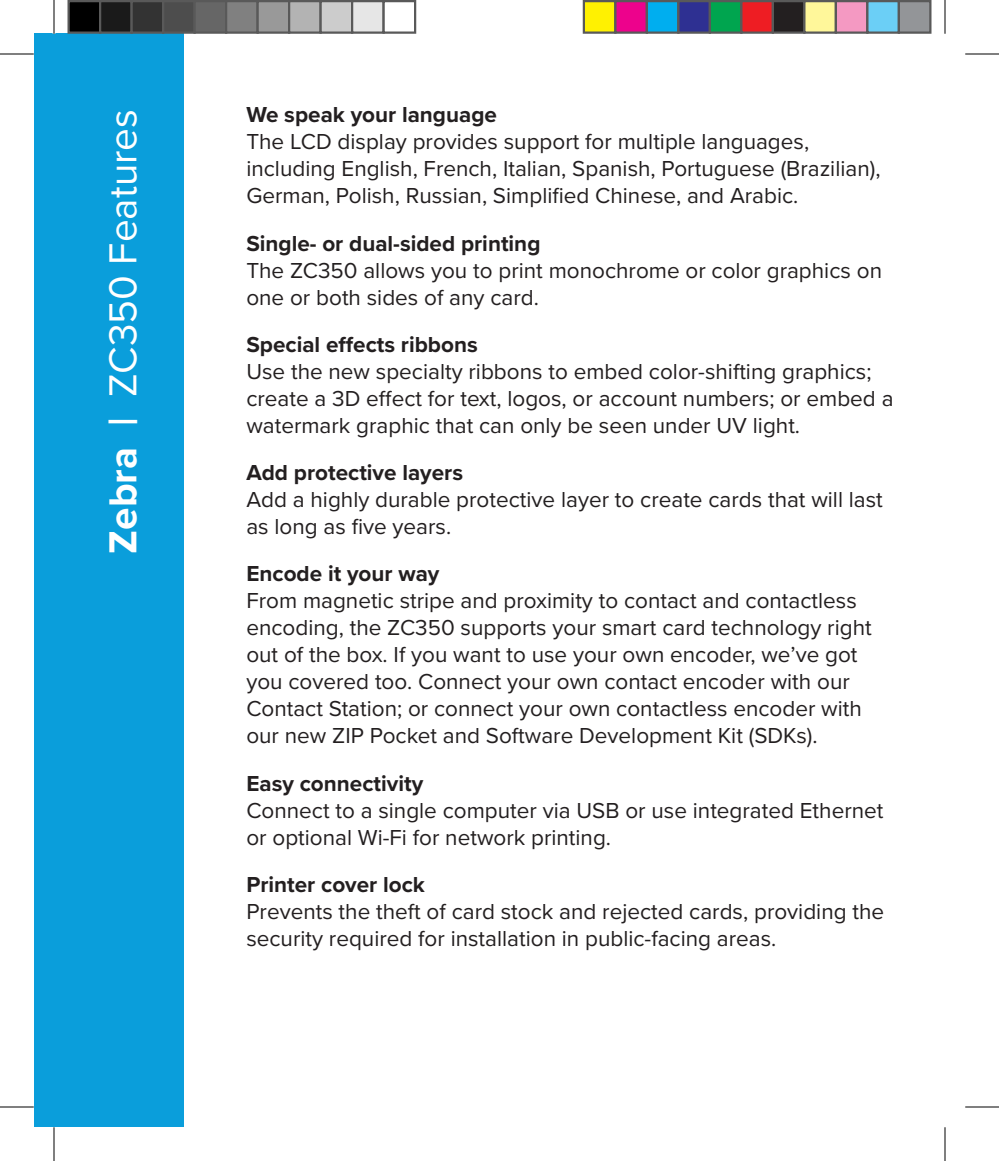
<style>
.page{position:relative;width:999px;height:1161px;background:#fff}
.page>*{position:absolute;margin:0;border:0;box-sizing:border-box;transform-origin:0 0}
.t1{font:40.5px "Proxima Nova";color:#fff}
.t2{font:22.5px/27px "Proxima Nova";color:#231f20}
.t3{font:700 22.5px "Proxima Nova";color:#231f20}
.s1{font-weight:700}
</style>
<div class="page">
<div style="left:34px;top:34px;width:150px;height:1093px;background:#0a9edb"></div>
<hr style="left:0;top:54px;width:34px;height:1px;background:#000">
<hr style="left:965px;top:54px;width:34px;height:1px;background:#000">
<hr style="left:0;top:1107px;width:34px;height:1px;background:#000">
<hr style="left:965px;top:1107px;width:34px;height:1px;background:#000">
<hr style="left:54px;top:0;width:1px;height:34px;background:#000">
<hr style="left:54px;top:1127px;width:1px;height:34px;background:#000">
<hr style="left:945px;top:0;width:1px;height:34px;background:#000">
<hr style="left:945px;top:1127px;width:1px;height:34px;background:#000">
<div style="left:69px;top:1px;width:31px;height:32px;background:#000"></div>
<div style="left:68px;top:0;width:33px;height:34px;border:2px solid #595959"></div>
<div style="left:100px;top:1px;width:32px;height:32px;background:#1a1a1a"></div>
<div style="left:99px;top:0;width:34px;height:34px;border:2px solid #595959"></div>
<div style="left:132px;top:1px;width:31px;height:32px;background:#333"></div>
<div style="left:130px;top:0;width:34px;height:34px;border:2px solid #595959"></div>
<div style="left:163px;top:1px;width:32px;height:32px;background:#4d4d4d"></div>
<div style="left:162px;top:0;width:34px;height:34px;border:2px solid #595959"></div>
<div style="left:195px;top:1px;width:31px;height:32px;background:#666"></div>
<div style="left:194px;top:0;width:33px;height:34px;border:2px solid #595959"></div>
<div style="left:226px;top:1px;width:32px;height:32px;background:#808080"></div>
<div style="left:225px;top:0;width:34px;height:34px;border:2px solid #595959"></div>
<div style="left:258px;top:1px;width:31px;height:32px;background:#999"></div>
<div style="left:256px;top:0;width:34px;height:34px;border:2px solid #595959"></div>
<div style="left:289px;top:1px;width:32px;height:32px;background:#b3b3b3"></div>
<div style="left:288px;top:0;width:34px;height:34px;border:2px solid #595959"></div>
<div style="left:321px;top:1px;width:31px;height:32px;background:#ccc"></div>
<div style="left:320px;top:0;width:33px;height:34px;border:2px solid #595959"></div>
<div style="left:352px;top:1px;width:32px;height:32px;background:#e6e6e6"></div>
<div style="left:351px;top:0;width:34px;height:34px;border:2px solid #595959"></div>
<div style="left:382px;top:0;width:34px;height:34px;border:2px solid #595959"></div>
<div style="left:584px;top:1px;width:31px;height:32px;background:#fff101"></div>
<div style="left:583px;top:0;width:33px;height:34px;border:2px solid #595959"></div>
<div style="left:615px;top:1px;width:32px;height:32px;background:#ed028c"></div>
<div style="left:614px;top:0;width:34px;height:34px;border:2px solid #595959"></div>
<div style="left:647px;top:1px;width:31px;height:32px;background:#00aeef"></div>
<div style="left:646px;top:0;width:34px;height:34px;border:2px solid #595959"></div>
<div style="left:678px;top:1px;width:32px;height:32px;background:#2e3092"></div>
<div style="left:677px;top:0;width:34px;height:34px;border:2px solid #595959"></div>
<div style="left:710px;top:1px;width:31px;height:32px;background:#00a54f"></div>
<div style="left:709px;top:0;width:33px;height:34px;border:2px solid #595959"></div>
<div style="left:741px;top:1px;width:32px;height:32px;background:#ee1d23"></div>
<div style="left:740px;top:0;width:34px;height:34px;border:2px solid #595959"></div>
<div style="left:773px;top:1px;width:31px;height:32px;background:#231f20"></div>
<div style="left:772px;top:0;width:34px;height:34px;border:2px solid #595959"></div>
<div style="left:804px;top:1px;width:32px;height:32px;background:#fff79a"></div>
<div style="left:803px;top:0;width:34px;height:34px;border:2px solid #595959"></div>
<div style="left:836px;top:1px;width:31px;height:32px;background:#f499c2"></div>
<div style="left:835px;top:0;width:33px;height:34px;border:2px solid #595959"></div>
<div style="left:867px;top:1px;width:32px;height:32px;background:#6bcff6"></div>
<div style="left:866px;top:0;width:34px;height:34px;border:2px solid #595959"></div>
<div style="left:899px;top:1px;width:31px;height:32px;background:#939598"></div>
<div style="left:898px;top:0;width:34px;height:34px;border:2px solid #595959"></div>
<h1 class="t1" style="left:93px;top:554px;width:446px;rotate:-90deg"><span class="s1">Zebra |</span> ZC350 Features</h1>
<p class="t3" style="left:246px;top:98px;width:252px">We speak your language</p>
<p class="t2" style="left:246px;top:127px;width:636px">The LCD display provides support for multiple languages, including English, French, Italian, Spanish, Portuguese (Brazilian),<br>German, Polish, Russian, Simplified Chinese, and Arabic.</p>
<p class="t3" style="left:246px;top:226px;width:296px">Single- or dual-sided printing</p>
<p class="t2" style="left:246px;top:256px;width:637px">The ZC350 allows you to print monochrome or color graphics on one or both sides of any card.</p>
<p class="t3" style="left:246px;top:328px;width:233px">Special effects ribbons</p>
<p class="t2" style="left:246px;top:357px;width:649px">Use the new specialty ribbons to embed color-shifting graphics; create a 3D effect for text, logos, or account numbers; or embed a watermark graphic that can only be seen under UV light.</p>
<p class="t3" style="left:246px;top:456px;width:218px">Add protective layers</p>
<p class="t2" style="left:246px;top:485px;width:638px">Add a highly durable protective layer to create cards that will last as long as five years.</p>
<p class="t3" style="left:246px;top:557px;width:195px">Encode it your way</p>
<p class="t2" style="left:246px;top:586px;width:627px">From magnetic stripe and proximity to contact and contactless encoding, the ZC350 supports your smart card technology right out of the box. If you want to use your own encoder, we’ve got you covered too. Connect your own contact encoder with our Contact Station; or connect your own contactless encoder with our new ZIP Pocket and Software Development Kit (SDKs).</p>
<p class="t3" style="left:246px;top:766px;width:178px">Easy connectivity</p>
<p class="t2" style="left:246px;top:796px;width:639px">Connect to a single computer via USB or use integrated Ethernet or optional Wi-Fi for network printing.</p>
<p class="t3" style="left:246px;top:868px;width:180px">Printer cover lock</p>
<p class="t2" style="left:246px;top:897px;width:639px">Prevents the theft of card stock and rejected cards, providing the security required for installation in public-facing areas.</p>
</div>
